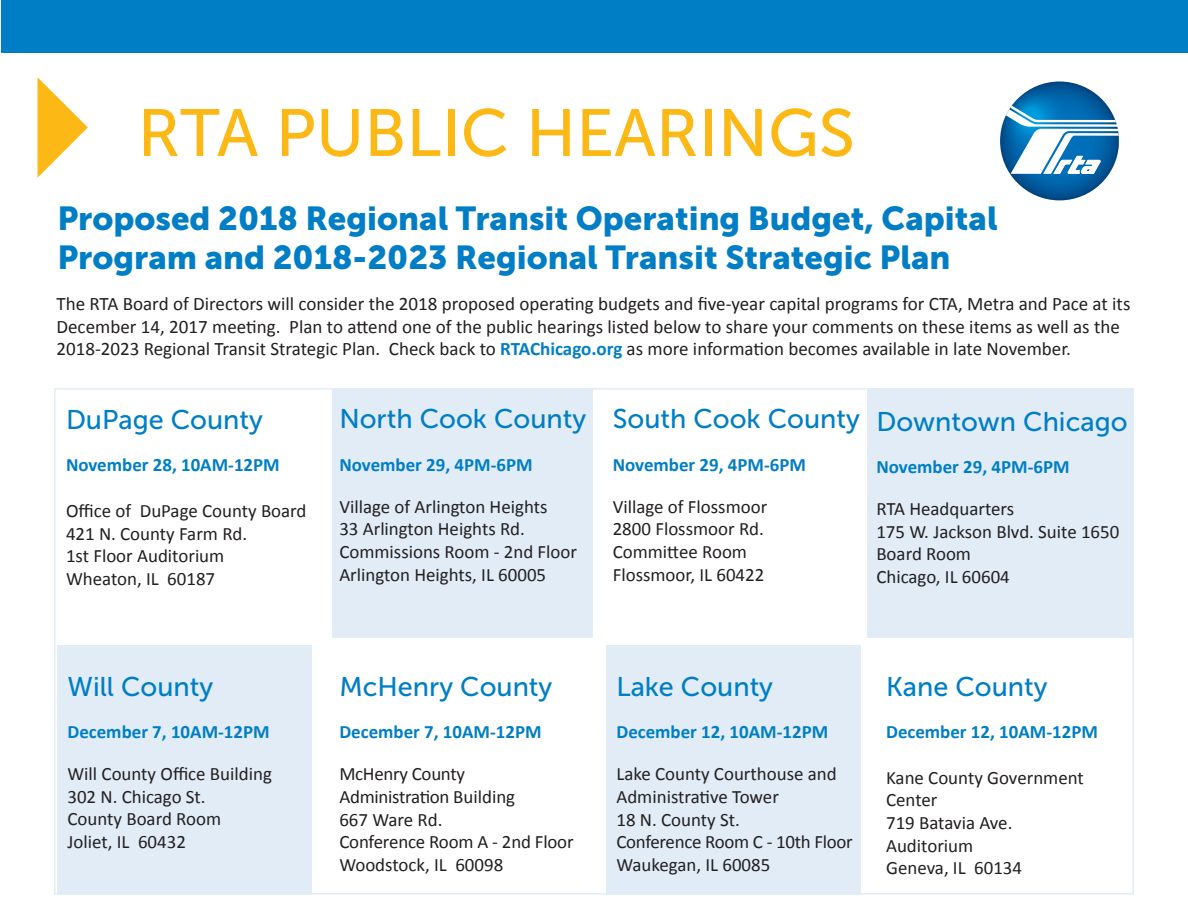
<style>
.page{position:relative;width:1188px;height:918px;background:#fff}
.page>*{position:absolute;margin:0;border:0;box-sizing:border-box;transform-origin:0 0}
.t1{font:66.45px "Museo Sans 500";color:#fcb814}
.t2{font:33px/39.6px "Museo Sans 900";color:#007ec5}
.Counties{font:27px "Museo Sans 500";color:#007ec5}
.t3{font:19.05px/22.5px "Calibri";color:#231f20}
.Address{font:18.9px/22.6px "Calibri";color:#231f20}
.Date{font:700 18.9px "Calibri";color:#007ec5}
.s1{font-weight:700;color:#007ec5}
</style>
<div class="page">
<div style="left:867px;top:388px;width:267px;height:249px;background:#e1ecf7"></div>
<div style="left:333px;top:388px;width:260px;height:249px;background:#e1ecf7"></div>
<div style="left:57px;top:645px;width:255px;height:249px;background:#e1ecf7"></div>
<div style="left:606px;top:645px;width:255px;height:249px;background:#e1ecf7"></div>
<svg style="left:38px;top:78px;width:50px;height:99px"></svg>
<img style="left:1000px;top:81px;width:109px;height:119px">
<svg style="left:1006px;top:106px;width:113px;height:68px"></svg>
<div style="left:2px;top:0;width:1186px;height:52px;background:#007ec5"></div>
<p class="t1" style="left:138px;top:97px;width:719px">RTA PUBLIC HEARINGS</p>
<p class="t2" style="left:57px;top:198px;width:942px">Proposed 2018 Regional Transit Operating Budget, Capital<br>Program and 2018-2023 Regional Transit Strategic Plan</p>
<p class="t3" style="left:56px;top:293px;width:1076px">The RTA Board of Directors will consider the 2018 proposed operating budgets and five-year capital programs for CTA, Metra and Pace at its<br>December 14, 2017 meeting. Plan to attend one of the public hearings listed below to share your comments on these items as well as the<br>2018-2023 Regional Transit Strategic Plan. Check back to <span class="s1">RTAChicago.org</span> as more information becomes available in late November.</p>
<p class="Counties" style="left:66px;top:405px;width:198px">DuPage County</p>
<p class="Date" style="left:66px;top:453px;width:215px">November 28, 10AM-12PM</p>
<p class="Address" style="left:66px;top:499px;width:242px">Office of DuPage County Board</p>
<p class="Address" style="left:66px;top:522px;width:183px">421 N. County Farm Rd.</p>
<p class="Address" style="left:66px;top:545px;width:160px">1st Floor Auditorium</p>
<p class="Address" style="left:66px;top:567px;width:151px">Wheaton, IL 60187</p>
<p class="Counties" style="left:339px;top:404px;width:248px">North Cook County</p>
<p class="Date" style="left:339px;top:452px;width:195px">November 29, 4PM-6PM</p>
<p class="Address" style="left:339px;top:495px;width:210px">Village of Arlington Heights</p>
<p class="Address" style="left:339px;top:518px;width:187px">33 Arlington Heights Rd.</p>
<p class="Address" style="left:339px;top:540px;width:239px">Commissions Room - 2nd Floor</p>
<p class="Address" style="left:339px;top:563px;width:208px">Arlington Heights, IL 60005</p>
<p class="Counties" style="left:613px;top:404px;width:249px">South Cook County</p>
<p class="Date" style="left:613px;top:452px;width:195px">November 29, 4PM-6PM</p>
<p class="Address" style="left:613px;top:495px;width:156px">Village of Flossmoor</p>
<p class="Address" style="left:613px;top:518px;width:153px">2800 Flossmoor Rd.</p>
<p class="Address" style="left:613px;top:540px;width:136px">Committee Room</p>
<p class="Address" style="left:613px;top:563px;width:153px">Flossmoor, IL 60422</p>
<p class="Counties" style="left:876px;top:407px;width:253px">Downtown Chicago</p>
<p class="Date" style="left:876px;top:455px;width:195px">November 29, 4PM-6PM</p>
<p class="Address" style="left:876px;top:498px;width:139px">RTA Headquarters</p>
<p class="Address" style="left:876px;top:520px;width:245px">175 W. Jackson Blvd. Suite 1650</p>
<p class="Address" style="left:876px;top:543px;width:96px">Board Room</p>
<p class="Address" style="left:876px;top:566px;width:135px">Chicago, IL 60604</p>
<p class="Counties" style="left:68px;top:672px;width:147px">Will County</p>
<p class="Date" style="left:68px;top:719px;width:204px">December 7, 10AM-12PM</p>
<p class="Address" style="left:68px;top:762px;width:206px">Will County Office Building</p>
<p class="Address" style="left:68px;top:785px;width:140px">302 N. Chicago St.</p>
<p class="Address" style="left:68px;top:808px;width:155px">County Board Room</p>
<p class="Address" style="left:68px;top:830px;width:120px">Joliet, IL 60432</p>
<p class="Counties" style="left:339px;top:672px;width:215px">McHenry County</p>
<p class="Date" style="left:339px;top:720px;width:204px">December 7, 10AM-12PM</p>
<p class="Address" style="left:339px;top:763px;width:177px">McHenry County<br>Administration Building</p>
<p class="Address" style="left:339px;top:808px;width:105px">667 Ware Rd.</p>
<p class="Address" style="left:339px;top:831px;width:236px">Conference Room A - 2nd Floor</p>
<p class="Address" style="left:339px;top:853px;width:165px">Woodstock, IL 60098</p>
<p class="Counties" style="left:616px;top:672px;width:158px">Lake County</p>
<p class="Date" style="left:616px;top:720px;width:213px">December 12, 10AM-12PM</p>
<p class="Address" style="left:616px;top:763px;width:222px">Lake County Courthouse and<br>Administrative Tower</p>
<p class="Address" style="left:616px;top:808px;width:125px">18 N. County St.</p>
<p class="Address" style="left:616px;top:831px;width:238px">Conference Room C - 10th Floor</p>
<p class="Address" style="left:616px;top:854px;width:155px">Waukegan, IL 60085</p>
<p class="Counties" style="left:886px;top:672px;width:163px">Kane County</p>
<p class="Date" style="left:886px;top:720px;width:213px">December 12, 10AM-12PM</p>
<p class="Address" style="left:886px;top:766px;width:199px">Kane County Government<br>Center</p>
<p class="Address" style="left:886px;top:811px;width:128px">719 Batavia Ave.</p>
<p class="Address" style="left:886px;top:834px;width:89px">Auditorium</p>
<p class="Address" style="left:886px;top:857px;width:138px">Geneva, IL 60134</p>
</div>
